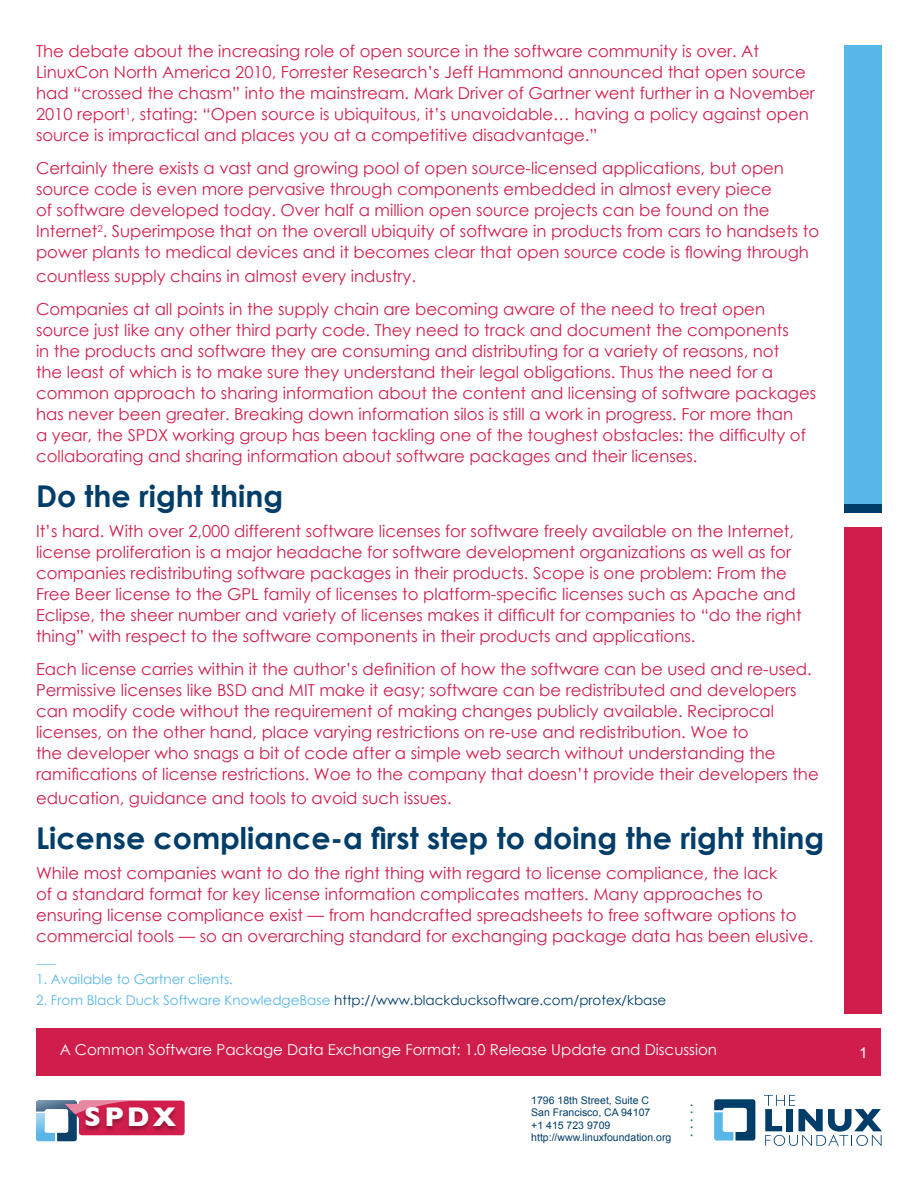
<style>
.page{position:relative;width:918px;height:1188px;background:#fff}
.page>*{position:absolute;margin:0;border:0;box-sizing:border-box;transform-origin:0 0}
.t1{font:700 30px "Century Gothic";color:#003e69}
.t2{font:700 27.6px "Gill Sans";color:#fff}
.t3{font:16.5px/21px "Century Gothic";color:#d21f4c}
.t4{font:16.5px/21px "Century Gothic";color:#d01e4c}
.t5{font:15px "Century Gothic";color:#fff}
.t6{font:15px "Century Gothic";color:#1e7f3d}
.t7{font:15px "Arial";color:#fff}
.t8{font:13.5px "Century Gothic";color:#003e69}
.t9{font:13.5px "Century Gothic";color:#58b7e7}
.t10{font:10.5px "Arial";color:#003e69}
.s1{color:#58b7e7}
</style>
<div class="page">
<div style="left:37px;top:1029px;width:844px;height:47px;background:#d01e4c"></div>
<svg style="left:714px;top:1099px;width:41px;height:42px"></svg>
<svg style="left:764px;top:1095px;width:118px;height:51px"></svg>
<div style="left:844px;top:45px;width:37px;height:459px;background:#58b7e7"></div>
<div style="left:844px;top:504px;width:37px;height:9px;background:#003e69"></div>
<div style="left:844px;top:527px;width:37px;height:486px;background:#d01e4c"></div>
<svg style="left:36px;top:1100px;width:147px;height:41px"></svg>
<img style="left:79px;top:1101px;width:106px;height:40px">
<p class="t3" style="left:36px;top:41px;width:780px">The debate about the increasing role of open source in the software community is over. At LinuxCon North America 2010, Forrester Research’s Jeff Hammond announced that open source had “crossed the chasm” into the mainstream. Mark Driver of Gartner went further in a November 2010 report<sup>1</sup>, stating: “Open source is ubiquitous, it’s unavoidable… having a policy against open source is impractical and places you at a competitive disadvantage.”</p>
<p class="t3" style="left:36px;top:158px;width:785px">Certainly there exists a vast and growing pool of open source-licensed applications, but open source code is even more pervasive through components embedded in almost every piece<br>of software developed today. Over half a million open source projects can be found on the Internet<sup>2</sup>. Superimpose that on the overall ubiquity of software in products from cars to handsets to power plants to medical devices and it becomes clear that open source code is flowing through</p>
<p class="t3" style="left:36px;top:266px;width:381px">countless supply chains in almost every industry.</p>
<p class="t3" style="left:36px;top:299px;width:782px">Companies at all points in the supply chain are becoming aware of the need to treat open source just like any other third party code. They need to track and document the components<br>in the products and software they are consuming and distributing for a variety of reasons, not<br>the least of which is to make sure they understand their legal obligations. Thus the need for a common approach to sharing information about the content and licensing of software packages has never been greater. Breaking down information silos is still a work in progress. For more than<br>a year, the SPDX working group has been tackling one of the toughest obstacles: the difficulty of collaborating and sharing information about software packages and their licenses.</p>
<p class="t1" style="left:36px;top:474px;width:249px">Do the right thing</p>
<p class="t4" style="left:36px;top:521px;width:767px">It’s hard. With over 2,000 different software licenses for software freely available on the Internet, license proliferation is a major headache for software development organizations as well as for companies redistributing software packages in their products. Scope is one problem: From the Free Beer license to the GPL family of licenses to platform-specific licenses such as Apache and Eclipse, the sheer number and variety of licenses makes it difficult for companies to “do the right thing” with respect to the software components in their products and applications.</p>
<p class="t4" style="left:36px;top:659px;width:784px">Each license carries within it the author’s definition of how the software can be used and re-used.<br>Permissive licenses like BSD and MIT make it easy; software can be redistributed and developers can modify code without the requirement of making changes publicly available. Reciprocal licenses, on the other hand, place varying restrictions on re-use and redistribution. Woe to<br>the developer who snags a bit of code after a simple web search without understanding the ramifications of license restrictions. Woe to the company that doesn’t provide their developers the</p>
<p class="t4" style="left:36px;top:788px;width:417px">education, guidance and tools to avoid such issues.</p>
<p class="t1" style="left:36px;top:816px;width:790px">License compliance-a first step to doing the right thing</p>
<p class="t4" style="left:36px;top:863px;width:779px">While most companies want to do the right thing with regard to license compliance, the lack<br>of a standard format for key license information complicates matters. Many approaches to ensuring license compliance exist — from handcrafted spreadsheets to free software options to commercial tools — so an overarching standard for exchanging package data has been elusive.</p>
<p class="t9" style="left:36px;top:949px;width:22px">___</p>
<p class="t9" style="left:36px;top:970px;width:198px">1. Available to Gartner clients.</p>
<p class="t8" style="left:36px;top:991px;width:632px"><span class="s1">2. From Black Duck Software KnowledgeBase</span> http://www.blackducksoftware.com/protex/kbase</p>
<p class="t5" style="left:60px;top:1039px;width:659px">A Common Software Package Data Exchange Format: 1.0 Release Update and Discussion</p>
<p class="t7" style="left:859px;top:1043px;width:10px">1</p>
<h2 class="t2" style="left:84px;top:1101px;width:94px">SPDX</h2>
<p class="t10" style="left:531px;top:1093px;width:119px">1796 18th Street, Suite C</p>
<p class="t10" style="left:531px;top:1106px;width:121px">San Francisco, CA 94107</p>
<p class="t10" style="left:531px;top:1118px;width:81px">+1 415 723 9709</p>
<p class="t10" style="left:531px;top:1131px;width:142px">http://www.linuxfoundation.org</p>
<p class="t6" style="left:689px;top:1090px;width:6px">.</p>
<p class="t6" style="left:689px;top:1097px;width:6px">.</p>
<p class="t6" style="left:689px;top:1105px;width:6px">.</p>
<p class="t6" style="left:689px;top:1112px;width:6px">.</p>
<p class="t6" style="left:689px;top:1120px;width:6px">.</p>
</div>
